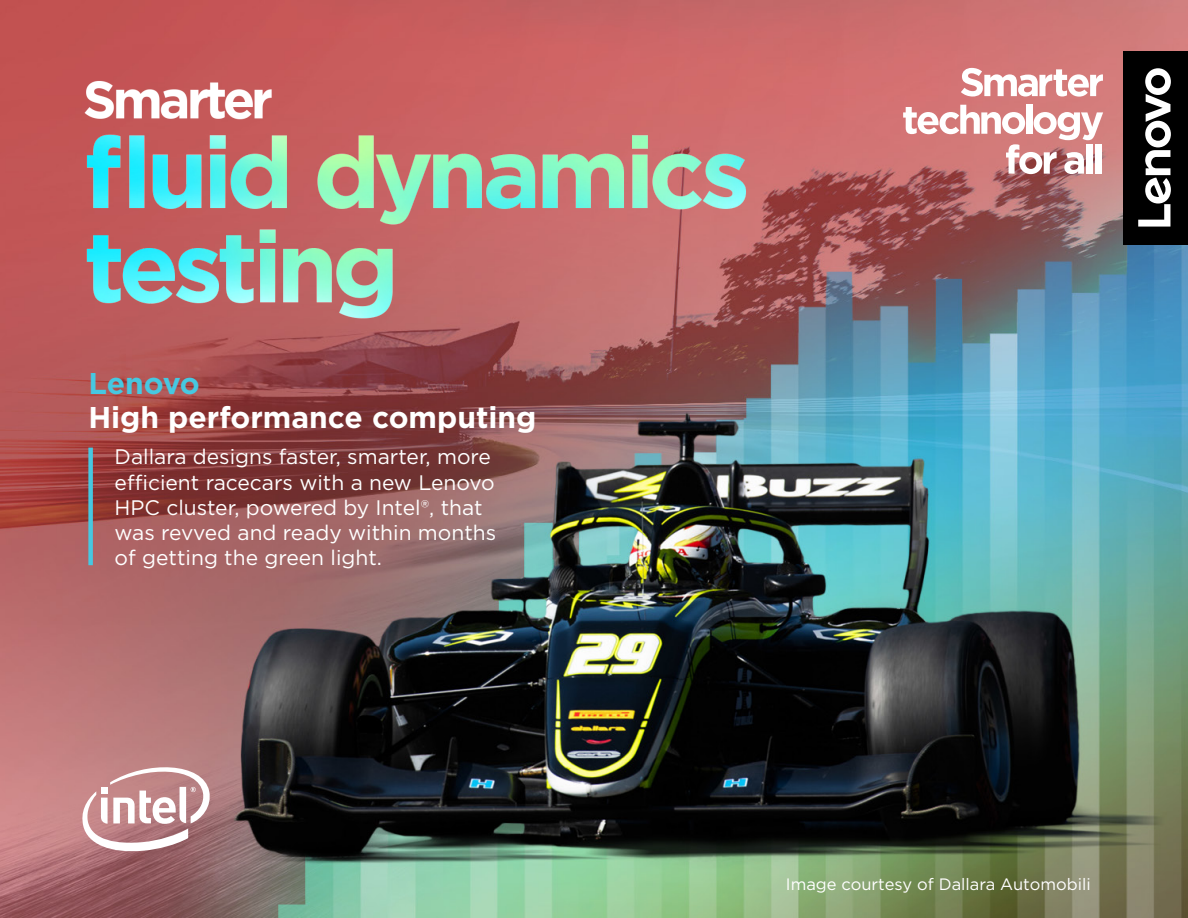
<style>
.page{position:relative;width:1188px;height:918px;background:#fff}
.page>*{position:absolute;margin:0;border:0;box-sizing:border-box;transform-origin:0 0}
.t1{font:700 30px "Gotham";color:#fff}
.t2{font:700 30px "Gotham";letter-spacing:-.01em;color:#46c8e1}
.t3{font:21px/25.2px "Gotham";color:#fff}
.t4{font:16.5px "Gotham";color:#fff}
</style>
<div class="page">
<img style="left:0;top:0;width:1188px;height:918px">
<svg style="left:80px;top:760px;width:132px;height:94px"></svg>
<div style="left:88px;top:448px;width:5px;height:117px;background:#46c8e1"></div>
<img style="left:84px;top:79px;width:696px;height:241px">
<div style="left:1124px;top:51px;width:64px;height:194px;background:#000"></div>
<svg style="left:1138px;top:68px;width:33px;height:159px"></svg>
<svg style="left:961px;top:68px;width:142px;height:29px"></svg>
<svg style="left:903px;top:105px;width:200px;height:69px"></svg>
<div style="left:1086px;top:145px;width:7px;height:29px;background:#fff"></div>
<div style="left:1095px;top:145px;width:6px;height:29px;background:#fff"></div>
<p class="t2" style="left:88px;top:363px;width:113px">Lenovo</p>
<p class="t1" style="left:88px;top:398px;width:450px">High performance computing</p>
<p class="t3" style="left:115px;top:444px;width:383px">Dallara designs faster, smarter, more efficient racecars with a new Lenovo HPC cluster, powered by Intel®, that was revved and ready within months of getting the green light.</p>
<p class="t4" style="left:786px;top:873px;width:306px">Image courtesy of Dallara Automobili</p>
</div>
